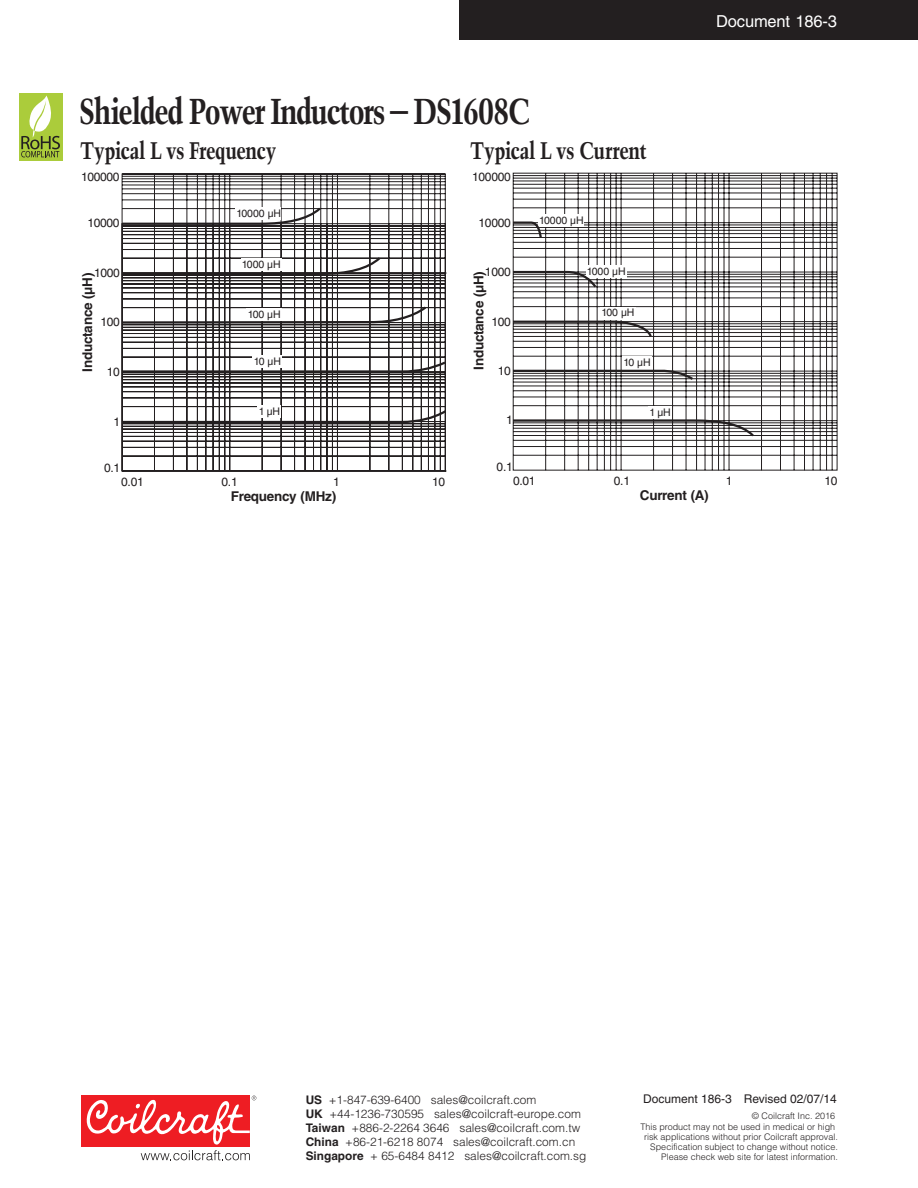
<style>
.page{position:relative;width:918px;height:1188px;background:#fff}
.page>*{position:absolute;margin:0;border:0;box-sizing:border-box;transform-origin:0 0}
.t1{font:700 condensed 36px "Trump Mediaeval";letter-spacing:-.045em;color:#231f20}
.Subhead_-_16_Point_T{font:700 condensed 24px "Trump Mediaeval";letter-spacing:-.015em;color:#231f20}
.t2{font:16.5px "Helvetica";letter-spacing:-.01em;color:#fff}
.t3{font:700 13.5px "Helvetica";letter-spacing:-.02em;color:#231f20}
.t4{font:12px "Helvetica";letter-spacing:-.02em;color:#231f20}
.t5{font:12px "Helvetica";color:#231f20}
.t6{font:300 11.85px "Helvetica";color:#231f20}
.t7{font:700 11.85px/14.1px "Helvetica";color:#231f20}
.t8{font:10.5px "Helvetica";color:#231f20}
.t9{font:300 9px/9.9px "Helvetica";color:#231f20;text-align:right}
</style>
<div class="page">
<div style="left:459px;top:0;width:459px;height:40px;background:#231f20"></div>
<div style="left:81px;top:1096px;width:169px;height:51px;background:#ee1d23"></div>
<svg style="left:86px;top:1096px;width:170px;height:64px"></svg>
<div style="left:19px;top:93px;width:43px;height:67px;background:#abcc3b"></div>
<svg style="left:21px;top:96px;width:39px;height:61px"></svg>
<svg style="left:121px;top:173px;width:325px;height:299px"></svg>
<div style="left:236px;top:208px;width:45px;height:12px;background:#fff"></div>
<div style="left:241px;top:259px;width:40px;height:12px;background:#fff"></div>
<div style="left:246px;top:308px;width:35px;height:12px;background:#fff"></div>
<div style="left:252px;top:356px;width:30px;height:12px;background:#fff"></div>
<div style="left:257px;top:406px;width:24px;height:12px;background:#fff"></div>
<svg style="left:512px;top:173px;width:326px;height:298px"></svg>
<div style="left:538px;top:215px;width:46px;height:12px;background:#fff"></div>
<svg style="left:512px;top:220px;width:244px;height:219px"></svg>
<h1 class="t1" style="left:79px;top:88px;width:452px">Shielded Power Inductors – DS1608C</h1>
<p class="Subhead_-_16_Point_T" style="left:80px;top:135px;width:198px">Typical L vs Frequency</p>
<p class="Subhead_-_16_Point_T" style="left:470px;top:135px;width:178px">Typical L vs Current</p>
<p class="t4" style="left:81px;top:170px;width:40px">100000</p>
<p class="t4" style="left:472px;top:170px;width:40px">100000</p>
<p class="t4" style="left:88px;top:216px;width:34px">10000</p>
<p class="t8" style="left:236px;top:207px;width:46px">10000 µH</p>
<p class="t4" style="left:479px;top:216px;width:34px">10000</p>
<p class="t8" style="left:539px;top:214px;width:46px">10000 µH</p>
<p class="t4" style="left:94px;top:266px;width:27px">1000</p>
<p class="t3" style="left:79px;top:372px;width:100px;rotate:-90deg">Inductance (µH)</p>
<p class="t4" style="left:100px;top:315px;width:21px">100</p>
<p class="t4" style="left:107px;top:365px;width:15px">10</p>
<p class="t8" style="left:242px;top:258px;width:40px">1000 µH</p>
<p class="t8" style="left:248px;top:308px;width:35px">100 µH</p>
<p class="t8" style="left:254px;top:355px;width:29px">10 µH</p>
<p class="t4" style="left:485px;top:265px;width:27px">1000</p>
<p class="t3" style="left:471px;top:370px;width:100px;rotate:-90deg">Inductance (µH)</p>
<p class="t4" style="left:491px;top:315px;width:21px">100</p>
<p class="t4" style="left:498px;top:364px;width:15px">10</p>
<p class="t8" style="left:587px;top:265px;width:40px">1000 µH</p>
<p class="t8" style="left:601px;top:307px;width:35px">100 µH</p>
<p class="t8" style="left:623px;top:356px;width:29px">10 µH</p>
<p class="t4" style="left:114px;top:415px;width:8px">1</p>
<p class="t8" style="left:259px;top:405px;width:23px">1µH</p>
<p class="t4" style="left:506px;top:413px;width:8px">1</p>
<p class="t8" style="left:649px;top:406px;width:23px">1µH</p>
<p class="t4" style="left:104px;top:461px;width:18px">0.1</p>
<p class="t4" style="left:497px;top:460px;width:18px">0.1</p>
<h3 class="t2" style="left:716px;top:11px;width:122px">Document 186-3</h3>
<p class="t4" style="left:121px;top:475px;width:24px">0.01</p>
<p class="t4" style="left:221px;top:475px;width:18px">0.1</p>
<p class="t4" style="left:333px;top:474px;width:8px">1</p>
<p class="t4" style="left:432px;top:474px;width:15px">10</p>
<p class="t3" style="left:231px;top:488px;width:107px">Frequency (MHz)</p>
<p class="t4" style="left:513px;top:474px;width:24px">0.01</p>
<p class="t4" style="left:614px;top:474px;width:18px">0.1</p>
<p class="t4" style="left:726px;top:474px;width:8px">1</p>
<p class="t4" style="left:824px;top:474px;width:15px">10</p>
<p class="t3" style="left:640px;top:487px;width:70px">Current (A)</p>
<p class="t6" style="left:329px;top:1092px;width:209px">+1-847-639-6400 sales@coilcraft.com</p>
<p class="t6" style="left:329px;top:1106px;width:253px">+44-1236-730595 sales@coilcraft-europe.com</p>
<p class="t6" style="left:352px;top:1121px;width:230px">+886-2-2264 3646 sales@coilcraft.com.tw</p>
<p class="t6" style="left:345px;top:1135px;width:232px">+86-21-6218 8074 sales@coilcraft.com.cn</p>
<p class="t6" style="left:370px;top:1149px;width:218px">+ 65-6484 8412 sales@coilcraft.com.sg</p>
<p class="t7" style="left:306px;top:1093px;width:59px">US<br>UK<br>Taiwan<br>China<br>Singapore</p>
<p class="t5" style="left:643px;top:1092px;width:195px">Document 186-3 Revised 02/07/14</p>
<p class="t9" style="left:640px;top:1110px;width:196px;line-height:11.4px">© Coilcraft Inc. 2016<br>This product may not be used in medical or high</p>
<p class="t9" style="left:644px;top:1132px;width:195px">risk applications without prior Coilcraft approval.<br>Specification subject to change without notice.<br>Please check web site for latest information.</p>
</div>
